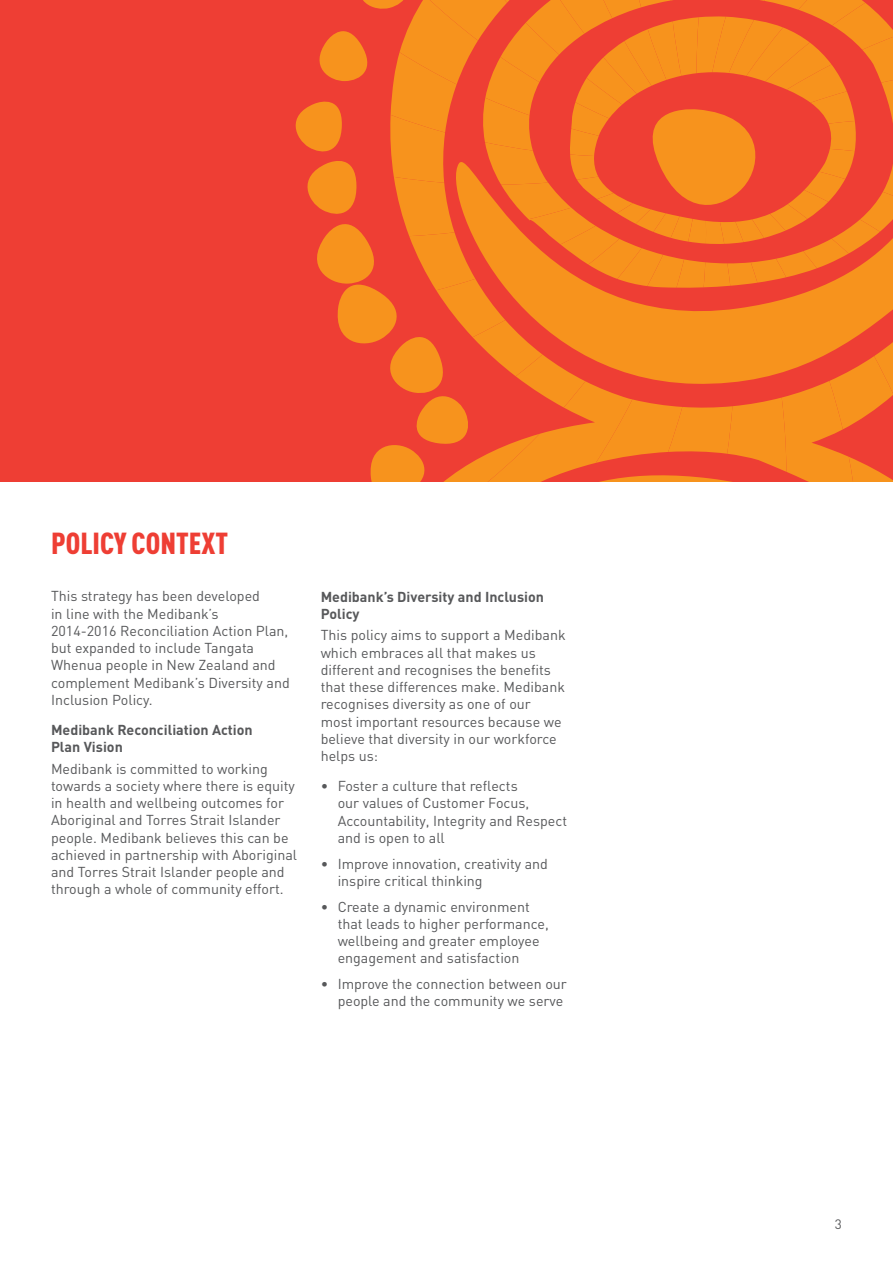
<style>
.page{position:relative;width:893px;height:1263px;background:#fff}
.page>*{position:absolute;margin:0;border:0;box-sizing:border-box;transform-origin:0 0}
._01_Header_Din{font:900 condensed 30px "DINOT";color:#ee3e34}
._03_Body_DIN_Light_9{font:14.25px/17.2px "DIN";color:#57585a}
._03_Body_DIN_Light_9-2{font:700 14.25px/17.2px "DIN";color:#57585a}
.t1{font:13.5px "DIN";color:#57585a}
</style>
<div class="page">
<div style="left:0;top:0;width:893px;height:482px;background:#ee3e34"></div>
<svg style="left:295px;top:0;width:598px;height:482px"></svg>
<p class="_01_Header_Din" style="left:51px;top:524px;width:178px">POLICY CONTEXT</p>
<p class="_03_Body_DIN_Light_9" style="left:51px;top:587px;width:240px">This strategy has been developed<br>in line with the Medibank’s<br>2014-2016 Reconciliation Action Plan, but expanded to include Tangata<br>Whenua people in New Zealand and complement Medibank’s Diversity and<br>Inclusion Policy.</p>
<p class="_03_Body_DIN_Light_9-2" style="left:51px;top:720px;width:203px">Medibank Reconciliation Action<br>Plan Vision</p>
<p class="_03_Body_DIN_Light_9" style="left:51px;top:760px;width:248px">Medibank is committed to working towards a society where there is equity in health and wellbeing outcomes for Aboriginal and Torres Strait Islander people. Medibank believes this can be achieved in partnership with Aboriginal and Torres Strait Islander people and through a whole of community effort.</p>
<p class="_03_Body_DIN_Light_9-2" style="left:321px;top:587px;width:225px">Medibank’s Diversity and Inclusion<br>Policy</p>
<p class="_03_Body_DIN_Light_9" style="left:321px;top:626px;width:247px">This policy aims to support a Medibank which embraces all that makes us different and recognises the benefits that these differences make. Medibank recognises diversity as one of our most important resources because we believe that diversity in our workforce helps us:</p>
<p class="_03_Body_DIN_Light_9" style="left:338px;top:777px;width:231px;text-indent:-17px">• Foster a culture that reflects<br>our values of Customer Focus,<br>Accountability, Integrity and Respect and is open to all</p>
<p class="_03_Body_DIN_Light_9" style="left:338px;top:855px;width:212px;text-indent:-17px">• Improve innovation, creativity and inspire critical thinking</p>
<p class="_03_Body_DIN_Light_9" style="left:338px;top:898px;width:213px;text-indent:-17px">• Create a dynamic environment that leads to higher performance, wellbeing and greater employee engagement and satisfaction</p>
<p class="_03_Body_DIN_Light_9" style="left:321px;top:975px;width:248px;text-align:right">• Improve the connection between our people and the community we serve</p>
<p class="t1" style="left:835px;top:1216px;width:9px">3</p>
</div>
